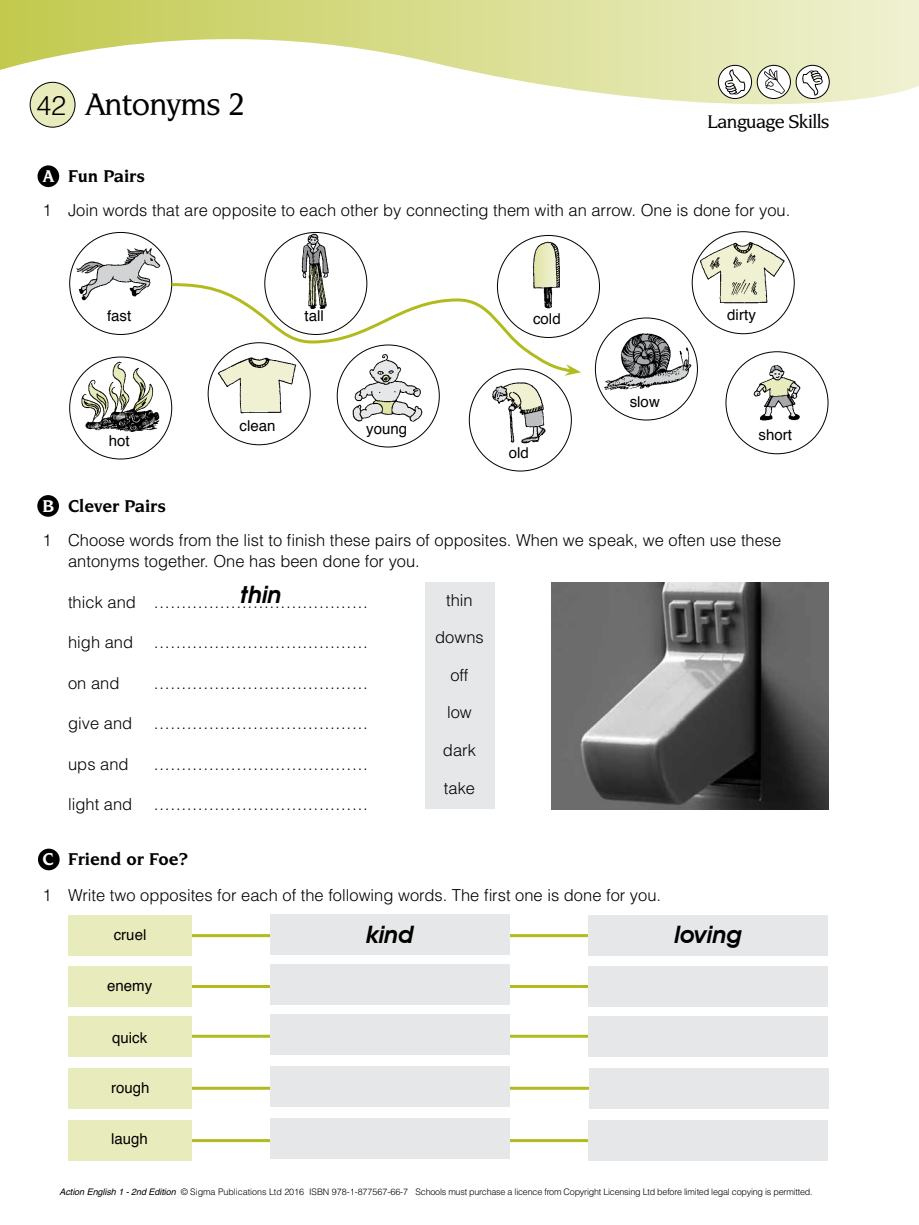
<style>
.page{position:relative;width:919px;height:1225px;background:#fff}
.page>*{position:absolute;margin:0;border:0;box-sizing:border-box;transform-origin:0 0}
.t1{font:500 33px "Novarese IT Cby BT";letter-spacing:-.03em;color:#000}
.t2{font:italic 600 24px "Avant Garde IT Cby BT";color:#000}
.t3{font:500 19.5px "Novarese IT Cby BT";letter-spacing:-.03em;color:#000}
.t4{font:700 18px "Novarese IT Cby BT";color:#000}
.t5{font:300 16.5px/21px "Helvetica";color:#000}
.t6{font:15px "Helvetica";color:#000}
.t7{font:300 9px "Helvetica";letter-spacing:-.025em;color:#000}
.s1{font-family:"Helvetica";font-weight:300;font-size:27px}
.s2{color:#fff}
.s3{font-weight:400;font-style:italic}
</style>
<div class="page">
<svg style="left:0;top:0;width:918px;height:104px"></svg>
<svg style="left:718px;top:65px;width:33px;height:33px"></svg>
<div style="left:718px;top:65px;width:33px;height:34px;border:1px solid #000;border-radius:50%"></div>
<svg style="left:724px;top:69px;width:21px;height:25px"></svg>
<svg style="left:757px;top:65px;width:33px;height:33px"></svg>
<div style="left:756px;top:65px;width:34px;height:34px;border:1px solid #000;border-radius:50%"></div>
<svg style="left:764px;top:69px;width:21px;height:25px"></svg>
<svg style="left:796px;top:65px;width:33px;height:33px"></svg>
<div style="left:795px;top:65px;width:34px;height:34px;border:1px solid #000;border-radius:50%"></div>
<svg style="left:802px;top:71px;width:20px;height:25px"></svg>
<hr style="left:178px;top:934px;width:443px;height:3px;background:#b2bb1e">
<hr style="left:178px;top:985px;width:443px;height:3px;background:#b2bb1e">
<hr style="left:178px;top:1034px;width:443px;height:3px;background:#b2bb1e">
<hr style="left:178px;top:1086px;width:443px;height:3px;background:#b2bb1e">
<hr style="left:178px;top:1139px;width:443px;height:3px;background:#b2bb1e">
<div style="left:68px;top:915px;width:123px;height:40px;background:#e8ebbb"></div>
<div style="left:68px;top:966px;width:123px;height:40px;background:#e8ebbb"></div>
<div style="left:68px;top:1016px;width:123px;height:40px;background:#e8ebbb"></div>
<div style="left:68px;top:1068px;width:124px;height:40px;background:#e8ebbb"></div>
<div style="left:68px;top:1120px;width:123px;height:40px;background:#e8ebbb"></div>
<div style="left:588px;top:915px;width:239px;height:40px;background:#e6e7e8"></div>
<div style="left:270px;top:914px;width:239px;height:40px;background:#e6e7e8"></div>
<div style="left:588px;top:966px;width:239px;height:40px;background:#e6e7e8"></div>
<div style="left:270px;top:965px;width:239px;height:40px;background:#e6e7e8"></div>
<div style="left:588px;top:1016px;width:239px;height:40px;background:#e6e7e8"></div>
<div style="left:270px;top:1014px;width:239px;height:40px;background:#e6e7e8"></div>
<div style="left:588px;top:1068px;width:240px;height:40px;background:#e6e7e8"></div>
<div style="left:270px;top:1066px;width:240px;height:40px;background:#e6e7e8"></div>
<div style="left:588px;top:1120px;width:239px;height:40px;background:#e6e7e8"></div>
<div style="left:270px;top:1118px;width:239px;height:40px;background:#e6e7e8"></div>
<div style="left:30px;top:82px;width:45px;height:45px;background:#e8ebbb;border-radius:50%"></div>
<div style="left:30px;top:82px;width:45px;height:46px;border:1px solid #000;border-radius:50%"></div>
<div style="left:38px;top:165px;width:21px;height:22px;background:#000;border-radius:50%"></div>
<div style="left:37px;top:495px;width:22px;height:22px;background:#000;border-radius:50%"></div>
<div style="left:38px;top:848px;width:22px;height:22px;background:#000;border-radius:50%"></div>
<img style="left:699px;top:241px;width:86px;height:62px">
<img style="left:77px;top:247px;width:84px;height:53px">
<img style="left:79px;top:360px;width:81px;height:72px">
<img style="left:510px;top:441px;width:29px;height:2px">
<img style="left:603px;top:332px;width:88px;height:59px">
<img style="left:299px;top:233px;width:32px;height:2px">
<svg style="left:169px;top:235px;width:412px;height:206px"></svg>
<img style="left:353px;top:353px;width:69px;height:68px">
<div style="left:424px;top:582px;width:70px;height:227px;background:#e6e7e8"></div>
<img style="left:551px;top:582px;width:277px;height:227px">
<img style="left:753px;top:365px;width:47px;height:56px">
<h1 class="t1" style="left:36px;top:84px;width:210px"><span class="s1">42</span> Antonyms 2</h1>
<p class="t4" style="left:43px;top:165px;width:104px"><span class="s2">A</span> Fun Pairs</p>
<p class="t3" style="left:707px;top:109px;width:124px">Language Skills</p>
<p class="t5" style="left:43px;top:199px;width:749px">1 Join words that are opposite to each other by connecting them with an arrow. One is done for you.</p>
<p class="t6" style="left:107px;top:304px;width:26px">fast</p>
<p class="t6" style="left:304px;top:304px;width:21px">tall</p>
<p class="t6" style="left:533px;top:307px;width:29px">cold</p>
<p class="t6" style="left:727px;top:303px;width:30px">dirty</p>
<p class="t6" style="left:109px;top:429px;width:22px">hot</p>
<p class="t4" style="left:43px;top:495px;width:125px"><span class="s2">B</span> Clever Pairs</p>
<p class="t6" style="left:239px;top:414px;width:37px">clean</p>
<p class="t6" style="left:366px;top:417px;width:42px">young</p>
<p class="t6" style="left:508px;top:441px;width:22px">old</p>
<p class="t6" style="left:629px;top:390px;width:31px">slow</p>
<p class="t6" style="left:758px;top:423px;width:35px">short</p>
<p class="t5" style="left:68px;top:529px;width:714px;text-indent:-26px">1 Choose words from the list to finish these pairs of opposites. When we speak, we often use these antonyms together. One has been done for you.</p>
<p class="t5" style="left:68px;top:591px;width:301px">thick and …………………………………</p>
<p class="t5" style="left:68px;top:631px;width:301px">high and …………………………………</p>
<p class="t5" style="left:68px;top:672px;width:53px">on and</p>
<p class="t5" style="left:154px;top:672px;width:216px">…………………………………</p>
<p class="t5" style="left:68px;top:712px;width:66px">give and</p>
<p class="t5" style="left:154px;top:712px;width:216px">…………………………………</p>
<p class="t5" style="left:68px;top:753px;width:62px">ups and</p>
<p class="t5" style="left:154px;top:753px;width:216px">…………………………………</p>
<p class="t5" style="left:68px;top:793px;width:66px">light and</p>
<p class="t5" style="left:154px;top:793px;width:216px">…………………………………</p>
<p class="t4" style="left:43px;top:848px;width:147px"><span class="s2">C</span> Friend or Foe?</p>
<p class="t5" style="left:43px;top:884px;width:620px">1 Write two opposites for each of the following words. The first one is done for you.</p>
<p class="t6" style="left:114px;top:923px;width:34px">cruel</p>
<h2 class="t2" style="left:240px;top:580px;width:43px">thin</h2>
<p class="t5" style="left:446px;top:589px;width:28px">thin</p>
<p class="t5" style="left:435px;top:626px;width:50px">downs</p>
<p class="t5" style="left:450px;top:664px;width:20px">off</p>
<p class="t5" style="left:447px;top:701px;width:26px">low</p>
<p class="t5" style="left:443px;top:739px;width:34px">dark</p>
<p class="t5" style="left:444px;top:776px;width:33px">take</p>
<h2 class="t2" style="left:366px;top:920px;width:49px">kind</h2>
<h2 class="t2" style="left:674px;top:920px;width:69px">loving</h2>
<p class="t6" style="left:107px;top:974px;width:47px">enemy</p>
<p class="t6" style="left:112px;top:1026px;width:37px">quick</p>
<p class="t6" style="left:111px;top:1076px;width:40px">rough</p>
<p class="t6" style="left:111px;top:1127px;width:38px">laugh</p>
<p class="t7" style="left:59px;top:1185px;width:754px"><span class="s3">Action English 1 - 2nd Edition</span> © Sigma Publications Ltd 2016 ISBN 978-1-877567-66-7 Schools must purchase a licence from Copyright Licensing Ltd before limited legal copying is permitted.</p>
</div>
